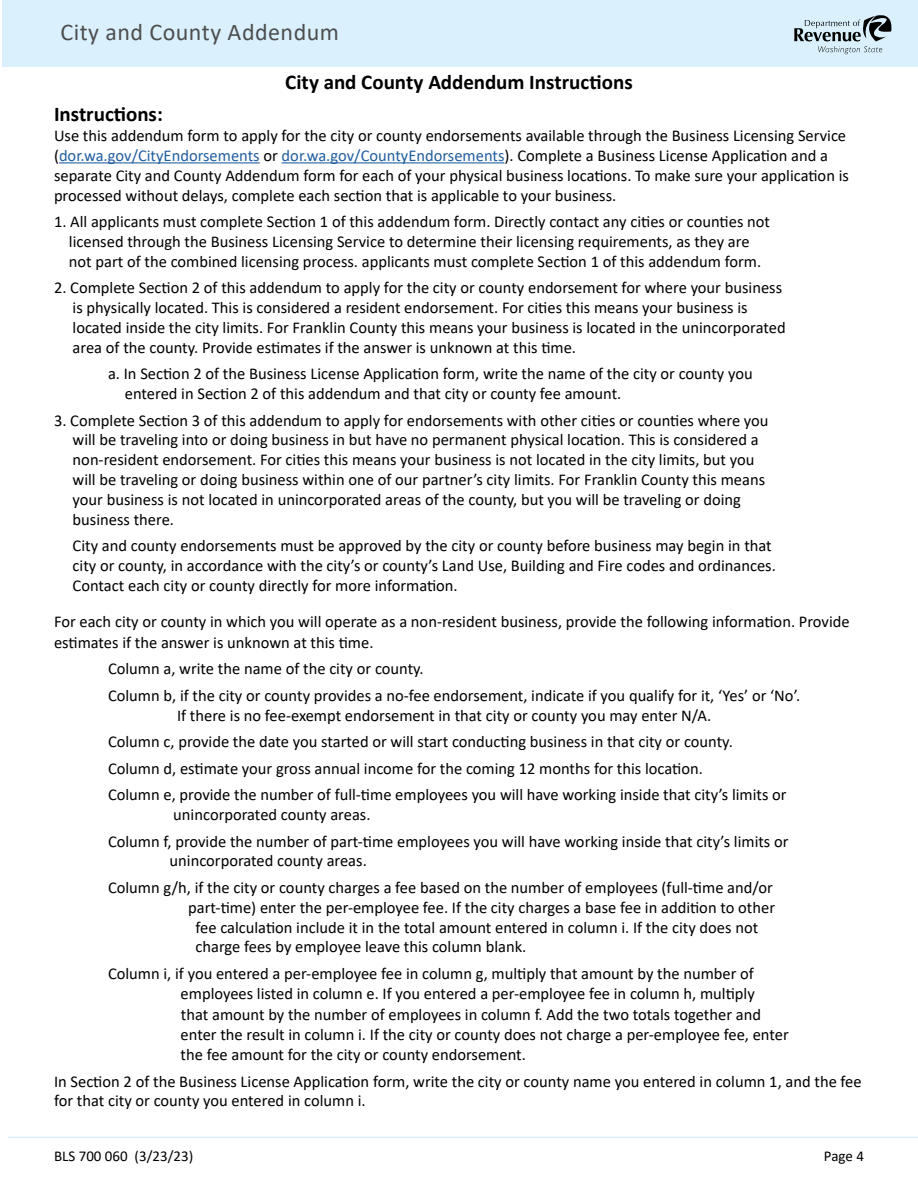
<style>
.page{position:relative;width:918px;height:1188px;background:#fff}
.page>*{position:absolute;margin:0;border:0;box-sizing:border-box;transform-origin:0 0}
.t1{font:24px "Calibri";letter-spacing:.02em;color:#4d4d4f}
.Heading_2{font:700 21px "Calibri";color:#000}
.Heading_3{font:700 21px "Calibri";color:#000}
.Normal__P{font:16.5px/19.8px "Calibri";color:#000}
.t2{font:15px "Calibri";color:#000}
.s1{color:#215e9e}
</style>
<div class="page">
<div style="left:2px;top:0;width:916px;height:66px;background:#daf1fd"></div>
<svg style="left:794px;top:15px;width:98px;height:39px"></svg>
<hr style="left:8px;top:1137px;width:910px;height:1px;background:#daf1fd">
<hr style="left:59px;top:162px;width:201px;height:1px;background:#215e9e">
<hr style="left:282px;top:162px;width:222px;height:1px;background:#215e9e">
<h1 class="t1" style="left:60px;top:15px;width:280px">City and County Addendum</h1>
<h2 class="Heading_2" style="left:285px;top:67px;width:349px">City and County Addendum Instructions</h2>
<h3 class="Heading_3" style="left:54px;top:100px;width:110px">Instructions:</h3>
<p class="Normal__P" style="left:54px;top:125px;width:796px">Use this addendum form to apply for the city or county endorsements available through the Business Licensing Service (<span class="s1">dor.wa.gov/CityEndorsements</span> or <span class="s1">dor.wa.gov/CountyEndorsements</span>). Complete a Business License Application and a separate City and County Addendum form for each of your physical business locations. To make sure your application is processed without delays, complete each section that is applicable to your business.</p>
<p class="Normal__P" style="left:54px;top:211px;width:718px;text-align:center">1. All applicants must complete Section 1 of this addendum form. Directly contact any cities or counties not licensed through the Business Licensing Service to determine their licensing requirements, as they are<br>not part of the combined licensing process. applicants must complete Section 1 of this addendum form.</p>
<p class="Normal__P" style="left:73px;top:278px;width:715px;text-indent:-19px">2. Complete Section 2 of this addendum to apply for the city or county endorsement for where your business is physically located. This is considered a resident endorsement. For cities this means your business is located inside the city limits. For Franklin County this means your business is located in the unincorporated area of the county. Provide estimates if the answer is unknown at this time.</p>
<p class="Normal__P" style="left:125px;top:363px;width:629px;text-indent:-17px">a. In Section 2 of the Business License Application form, write the name of the city or county you entered in Section 2 of this addendum and that city or county fee amount.</p>
<p class="Normal__P" style="left:73px;top:410px;width:697px;text-indent:-19px">3. Complete Section 3 of this addendum to apply for endorsements with other cities or counties where you will be traveling into or doing business in but have no permanent physical location. This is considered a non-resident endorsement. For cities this means your business is not located in the city limits, but you will be traveling or doing business within one of our partner’s city limits. For Franklin County this means your business is not located in unincorporated areas of the county, but you will be traveling or doing business there.</p>
<p class="Normal__P" style="left:73px;top:535px;width:705px">City and county endorsements must be approved by the city or county before business may begin in that city or county, in accordance with the city’s or county’s Land Use, Building and Fire codes and ordinances.<br>Contact each city or county directly for more information.</p>
<p class="Normal__P" style="left:54px;top:610px;width:797px;line-height:21px">For each city or county in which you will operate as a non-resident business, provide the following information. Provide estimates if the answer is unknown at this time.</p>
<p class="Normal__P" style="left:108px;top:659px;width:317px">Column a, write the name of the city or county.</p>
<p class="Normal__P" style="left:177px;top:685px;width:625px;text-indent:-69px">Column b, if the city or county provides a no-fee endorsement, indicate if you qualify for it, ‘Yes’ or ‘No’.<br>If there is no fee-exempt endorsement in that city or county you may enter N/A.</p>
<p class="Normal__P" style="left:108px;top:731px;width:626px">Column c, provide the date you started or will start conducting business in that city or county.</p>
<p class="Normal__P" style="left:108px;top:758px;width:596px">Column d, estimate your gross annual income for the coming 12 months for this location.</p>
<p class="Normal__P" style="left:173px;top:785px;width:615px;text-indent:-65px">Column e, provide the number of full-time employees you will have working inside that city’s limits or unincorporated county areas.</p>
<p class="Normal__P" style="left:170px;top:831px;width:621px;text-indent:-62px">Column f, provide the number of part-time employees you will have working inside that city’s limits or unincorporated county areas.</p>
<p class="Normal__P" style="left:108px;top:877px;width:667px">Column g/h, if the city or county charges a fee based on the number of employees (full-time and/or</p>
<p class="Normal__P" style="left:188px;top:897px;width:588px">part-time) enter the per-employee fee. If the city charges a base fee in addition to other</p>
<p class="Normal__P" style="left:196px;top:917px;width:564px">fee calculation include it in the total amount entered in column i. If the city does not</p>
<p class="Normal__P" style="left:196px;top:937px;width:332px">charge fees by employee leave this column blank.</p>
<p class="Normal__P" style="left:108px;top:963px;width:648px;text-align:right">Column i, if you entered a per-employee fee in column g, multiply that amount by the number of employees listed in column e. If you entered a per-employee fee in column h, multiply</p>
<p class="Normal__P" style="left:181px;top:1005px;width:610px">that amount by the number of employees in column f. Add the two totals together and enter the result in column i. If the city or county does not charge a per-employee fee, enter the fee amount for the city or county endorsement.</p>
<p class="Normal__P" style="left:54px;top:1071px;width:809px">In Section 2 of the Business License Application form, write the city or county name you entered in column 1, and the fee for that city or county you entered in column i.</p>
<p class="t2" style="left:54px;top:1145px;width:141px">BLS 700 060 (3/23/23)</p>
<p class="t2" style="left:824px;top:1145px;width:42px">Page 4</p>
</div>
